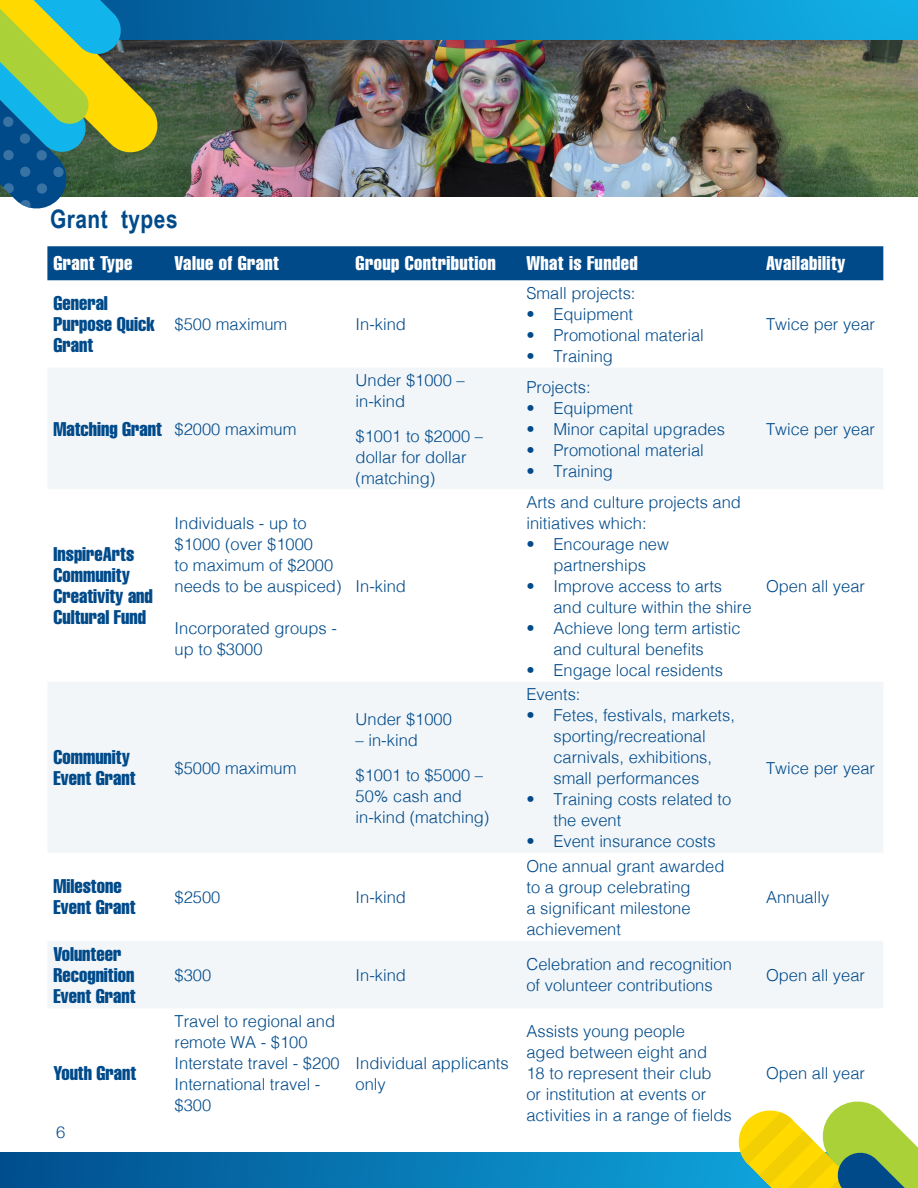
<style>
.page{position:relative;width:918px;height:1188px;background:#fff}
.page>*{position:absolute;margin:0;border:0;box-sizing:border-box;transform-origin:0 0}
.t1{font:700 25.5px "Arial Narrow";letter-spacing:.02em;color:#004a8a}
.t2{font:extra-condensed 19.5px/21px "Helvetica";color:#004a8a}
.Body{font:extra-condensed 19.5px "Helvetica";letter-spacing:.02em;color:#fff}
.t3{font:300 16.5px/21px "Helvetica";color:#004a8a}
.Body-2{font:300 16.5px "Helvetica Neue";color:#004a8a}
</style>
<div class="page">
<img style="left:160px;top:39px;width:758px;height:157px">
<svg style="left:160px;top:0;width:758px;height:39px;background:#0a89c2"></svg>
<svg style="left:0;top:1152px;width:736px;height:36px;background:#0776b1"></svg>
<svg style="left:0;top:0;width:160px;height:209px;background:#6f9c67"></svg>
<div style="left:47px;top:246px;width:836px;height:34px;background:#004a8a"></div>
<div style="left:48px;top:368px;width:835px;height:121px;background:#f2f6f9"></div>
<svg style="left:48px;top:682px;width:835px;height:326px;fill:#f2f6f9"></svg>
<svg style="left:736px;top:1101px;width:182px;height:87px"></svg>
<p class="t1" style="left:50px;top:200px;width:129px">Grant types</p>
<p class="Body" style="left:53px;top:251px;width:81px">Grant Type</p>
<p class="Body" style="left:175px;top:251px;width:106px">Value of Grant</p>
<p class="Body" style="left:356px;top:251px;width:142px">Group Contribution</p>
<p class="Body" style="left:526px;top:251px;width:113px">What is Funded</p>
<p class="Body" style="left:766px;top:251px;width:81px">Availability</p>
<p class="t2" style="left:53px;top:292px;width:103px">General<br>Purpose Quick<br>Grant</p>
<p class="t3" style="left:526px;top:281px;width:111px">Small projects:</p>
<p class="t3" style="left:526px;top:302px;width:108px">• Equipment</p>
<p class="t3" style="left:526px;top:323px;width:179px">• Promotional material</p>
<p class="t3" style="left:526px;top:344px;width:88px">• Training</p>
<p class="t3" style="left:175px;top:313px;width:114px">$500 maximum</p>
<p class="t3" style="left:356px;top:313px;width:52px">In-kind</p>
<p class="t3" style="left:766px;top:313px;width:111px">Twice per year</p>
<p class="t2" style="left:53px;top:418px;width:110px">Matching Grant</p>
<p class="t3" style="left:175px;top:417px;width:123px">$2000 maximum</p>
<p class="t2" style="left:53px;top:543px;width:101px">InspireArts<br>Community<br>Creativity and<br>Cultural Fund</p>
<p class="t3" style="left:175px;top:511px;width:168px">Individuals - up to $1000 (over $1000<br>to maximum of $2000 needs to be auspiced)</p>
<p class="t3" style="left:175px;top:616px;width:164px">Incorporated groups - up to $3000</p>
<p class="t3" style="left:356px;top:369px;width:111px">Under $1000 – in-kind</p>
<p class="t3" style="left:356px;top:424px;width:129px">$1001 to $2000 – dollar for dollar (matching)</p>
<p class="t3" style="left:356px;top:574px;width:52px">In-kind</p>
<p class="t2" style="left:53px;top:746px;width:84px">Community<br>Event Grant</p>
<p class="t3" style="left:175px;top:756px;width:123px">$5000 maximum</p>
<p class="t3" style="left:356px;top:708px;width:98px">Under $1000</p>
<p class="t3" style="left:356px;top:729px;width:64px">– in-kind</p>
<p class="t3" style="left:356px;top:763px;width:135px">$1001 to $5000 –<br>50% cash and in-kind (matching)</p>
<p class="t2" style="left:53px;top:876px;width:84px">Milestone<br>Event Grant</p>
<p class="t3" style="left:175px;top:886px;width:47px">$2500</p>
<p class="t3" style="left:356px;top:886px;width:52px">In-kind</p>
<p class="t3" style="left:526px;top:375px;width:66px">Projects:</p>
<p class="t3" style="left:526px;top:396px;width:108px">• Equipment</p>
<p class="t3" style="left:526px;top:417px;width:200px">• Minor capital upgrades</p>
<p class="t3" style="left:526px;top:438px;width:179px">• Promotional material</p>
<p class="t3" style="left:526px;top:459px;width:88px">• Training</p>
<p class="t3" style="left:526px;top:490px;width:216px">Arts and culture projects and initiatives which:</p>
<p class="t3" style="left:526px;top:532px;width:144px;text-align:center">• Encourage new partnerships</p>
<p class="t3" style="left:553px;top:574px;width:200px;text-indent:-27px">• Improve access to arts and culture within the shire</p>
<p class="t3" style="left:526px;top:616px;width:216px;text-align:center">• Achieve long term artistic and cultural benefits</p>
<p class="t3" style="left:526px;top:658px;width:198px">• Engage local residents</p>
<p class="t3" style="left:526px;top:683px;width:56px">Events:</p>
<p class="t3" style="left:526px;top:704px;width:210px;text-align:center">• Fetes, festivals, markets, sporting/recreational carnivals, exhibitions,<br>small performances</p>
<p class="t3" style="left:553px;top:788px;width:179px;text-indent:-27px">• Training costs related to the event</p>
<p class="t3" style="left:526px;top:830px;width:191px">• Event insurance costs</p>
<p class="t3" style="left:526px;top:854px;width:200px">One annual grant awarded to a group celebrating<br>a significant milestone achievement</p>
<p class="t3" style="left:766px;top:417px;width:111px">Twice per year</p>
<p class="t3" style="left:766px;top:574px;width:101px">Open all year</p>
<p class="t3" style="left:766px;top:756px;width:111px">Twice per year</p>
<p class="t3" style="left:766px;top:886px;width:65px">Annually</p>
<p class="t2" style="left:53px;top:943px;width:84px">Volunteer<br>Recognition<br>Event Grant</p>
<p class="t2" style="left:53px;top:1062px;width:84px">Youth Grant</p>
<p class="Body-2" style="left:56px;top:1119px;width:11px">6</p>
<p class="t3" style="left:175px;top:963px;width:38px">$300</p>
<p class="t3" style="left:356px;top:963px;width:52px">In-kind</p>
<p class="t3" style="left:526px;top:953px;width:207px">Celebration and recognition of volunteer contributions</p>
<p class="t3" style="left:766px;top:963px;width:101px">Open all year</p>
<p class="t3" style="left:175px;top:1009px;width:162px">Travel to regional and remote WA - $100</p>
<p class="t3" style="left:175px;top:1051px;width:167px">Interstate travel - $200</p>
<p class="t3" style="left:175px;top:1072px;width:147px">International travel - $300</p>
<p class="t3" style="left:356px;top:1051px;width:155px">Individual applicants only</p>
<p class="t3" style="left:526px;top:1020px;width:207px">Assists young people<br>aged between eight and<br>18 to represent their club<br>or institution at events or activities in a range of fields</p>
<p class="t3" style="left:766px;top:1062px;width:101px">Open all year</p>
</div>
